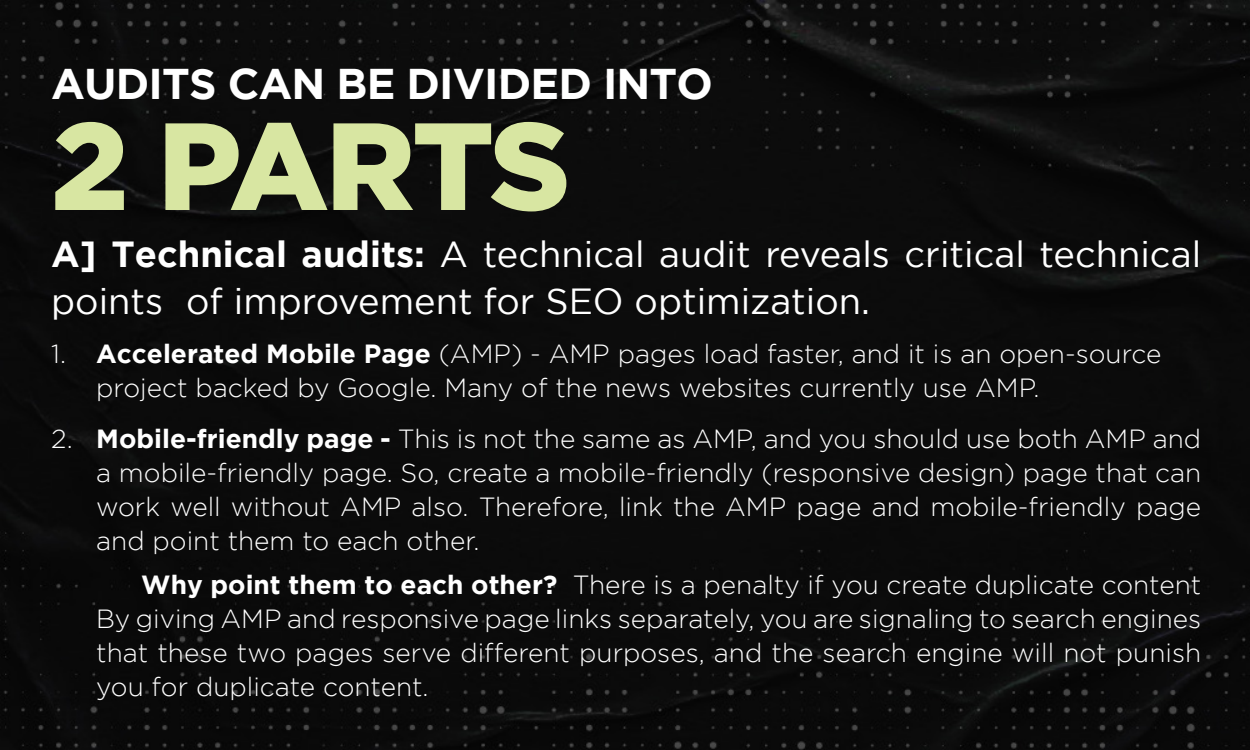
<style>
.page{position:relative;width:1250px;height:750px;background:#0b0b0b}
.page>*{position:absolute;margin:0;border:0;box-sizing:border-box;transform-origin:0 0}
.t1{font:900 123.75px "Gotham";letter-spacing:-.025em;color:#d8e6a2}
.t2{font:700 42.88px "Gotham";letter-spacing:-.02em;color:#fff}
.t3{font:36.25px/46.5px "Gotham";color:#fff}
.t4{font:300 26.25px/34px "Gotham";color:#fff;text-align:justify}
.s1{font-weight:700}
</style>
<div class="page">
<p class="t2" style="left:51px;top:59px;width:663px">AUDITS CAN BE DIVIDED INTO</p>
<p class="t1" style="left:51px;top:95px;width:521px">2 PARTS</p>
<p class="t3" style="left:51px;top:231px;width:1151px"><span class="s1">A] Technical audits:</span> A technical audit reveals critical technical points of improvement for SEO optimization.</p>
<p class="t4" style="left:96px;top:336px;width:1067px;text-indent:-45px">1. <span class="s1">Accelerated Mobile Page</span> (AMP) - AMP pages load faster, and it is an open-source project backed by Google. Many of the news websites currently use AMP.</p>
<p class="t4" style="left:96px;top:422px;width:1107px;text-indent:-45px">2. <span class="s1">Mobile-friendly page -</span> This is not the same as AMP, and you should use both AMP and a mobile-friendly page. So, create a mobile-friendly (responsive design) page that can work well without AMP also. Therefore, link the AMP page and mobile-friendly page and point them to each other.</p>
<p class="t4" style="left:96px;top:568px;width:1107px;text-indent:45px"><span class="s1">Why point them to each other?</span> There is a penalty if you create duplicate content By giving AMP and responsive page links separately, you are signaling to search engines that these two pages serve different purposes, and the search engine will not punish you for duplicate content.</p>
</div>
